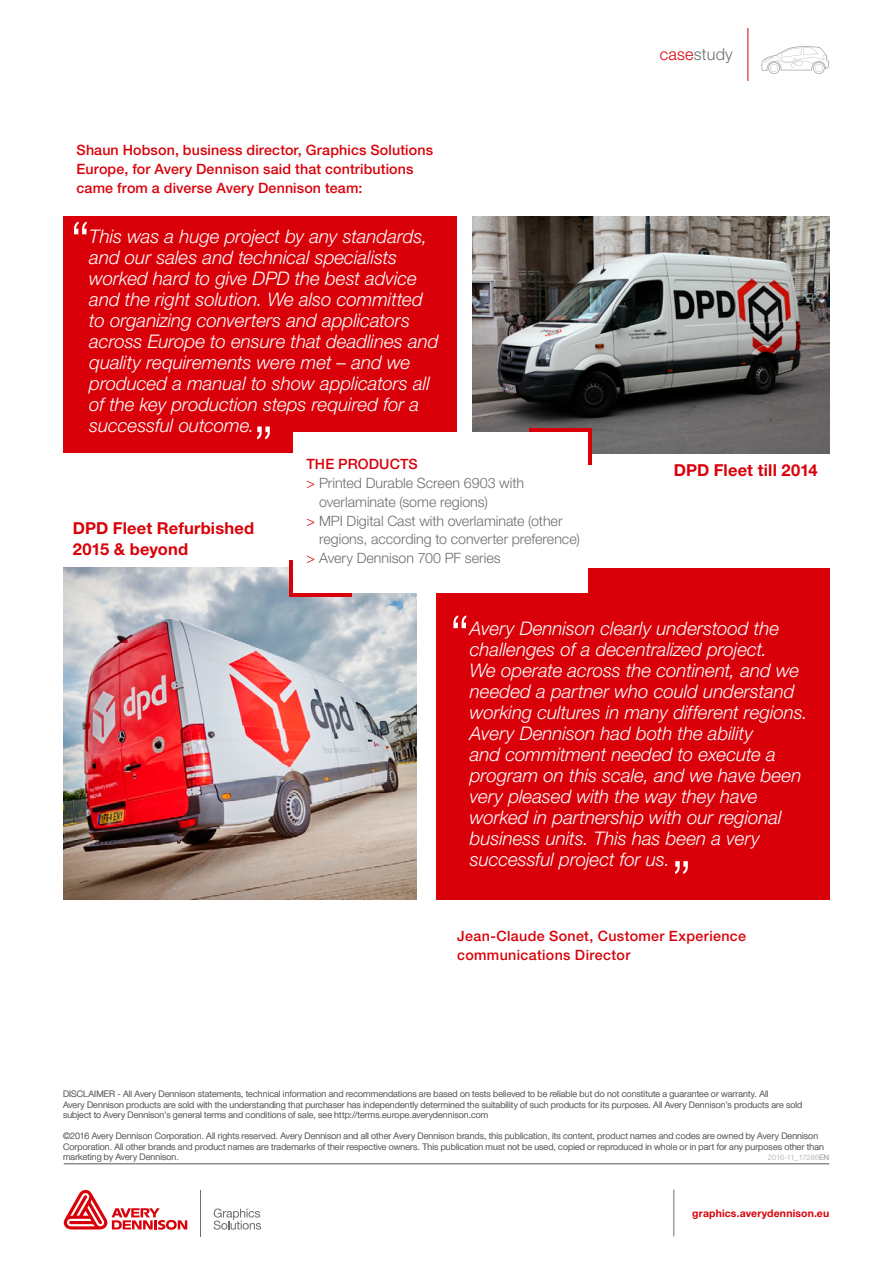
<style>
.page{position:relative;width:893px;height:1263px;background:#fff}
.page>*{position:absolute;margin:0;border:0;box-sizing:border-box;transform-origin:0 0}
.t1{font:italic 300 18.75px/21px "Helvetica Neue LT Std";letter-spacing:-.005em;color:#fff}
.t2{font:700 16.5px/21px "Helvetica Neue LT Std";letter-spacing:.01em;color:#da0009}
.t3{font:300 16.35px "Helvetica Neue LT Std";letter-spacing:.015em;color:#6e6e6e}
.t4{font:500 14.25px/18.8px "Helvetica Neue LT Std";letter-spacing:.01em;color:#da0009}
.t5{font:300 14.25px "Helvetica Neue LT Std";color:#6e6e6e}
.t6{font:700 10.5px "Helvetica Neue LT Std";letter-spacing:.015em;color:#da0009}
.t7{font:300 9px/10.5px "Helvetica Neue LT Std";letter-spacing:.015em;color:#6e6e6e}
.t8{font:300 7.5px "Helvetica Neue LT Std";letter-spacing:-.005em;color:#a7a7a8}
.s1{color:#da0009}
</style>
<div class="page">
<hr style="left:64px;top:1163px;width:765px;height:1px;background:#565655">
<hr style="left:674px;top:1189px;width:1px;height:47px;background:#6e6e6e">
<hr style="left:201px;top:1190px;width:1px;height:46px;background:#6e6e6e">
<svg style="left:64px;top:1189px;width:123px;height:41px"></svg>
<svg style="left:214px;top:1208px;width:47px;height:22px"></svg>
<hr style="left:748px;top:28px;width:1px;height:53px;background:#da0009">
<svg style="left:761px;top:46px;width:68px;height:28px"></svg>
<div style="left:436px;top:600px;width:393px;height:300px;background:#da0009"></div>
<div style="left:64px;top:217px;width:393px;height:236px;background:#da0009"></div>
<div style="left:436px;top:568px;width:393px;height:38px;background:#da0009"></div>
<img style="left:473px;top:217px;width:356px;height:236px">
<img style="left:64px;top:568px;width:353px;height:331px">
<div style="left:289px;top:561px;width:62px;height:36px;background:linear-gradient(to right,#da0009,#da0009)"></div>
<div style="left:530px;top:428px;width:62px;height:36px;background:#da0009"></div>
<div style="left:293px;top:432px;width:295px;height:160px;background:#fff"></div>
<svg style="left:453px;top:615px;width:13px;height:13px"></svg>
<svg style="left:675px;top:861px;width:13px;height:13px"></svg>
<svg style="left:257px;top:426px;width:13px;height:13px"></svg>
<svg style="left:74px;top:222px;width:13px;height:12px"></svg>
<h3 class="t4" style="left:77px;top:141px;width:358px">Shaun Hobson, business director, Graphics Solutions<br>Europe, for Avery Dennison said that contributions came from a diverse Avery Dennison team:</h3>
<p class="t1" style="left:89px;top:226px;width:351px">This was a huge project by any standards, and our sales and technical specialists worked hard to give DPD the best advice and the right solution. We also committed to organizing converters and applicators across Europe to ensure that deadlines and quality requirements were met – and we produced a manual to show applicators all of the key production steps required for a successful outcome.</p>
<h2 class="t2" style="left:73px;top:517px;width:183px">DPD Fleet Refurbished<br>2015 &amp; beyond</h2>
<h3 class="t4" style="left:306px;top:455px;width:113px">THE PRODUCTS</h3>
<h3 class="t5" style="left:306px;top:474px;width:219px"><span class="s1">&gt;</span> Printed Durable Screen 6903 with</h3>
<h3 class="t5" style="left:319px;top:493px;width:170px">overlaminate (some regions)</h3>
<h3 class="t5" style="left:306px;top:512px;width:258px"><span class="s1">&gt;</span> MPI Digital Cast with overlaminate (other</h3>
<h3 class="t5" style="left:319px;top:531px;width:262px">regions, according to converter preference)</h3>
<h3 class="t5" style="left:306px;top:549px;width:196px"><span class="s1">&gt;</span> Avery Dennison 700 PF series</h3>
<h3 class="t3" style="left:660px;top:44px;width:74px"><span class="s1">case</span>study</h3>
<h2 class="t2" style="left:674px;top:459px;width:145px">DPD Fleet till 2014</h2>
<p class="t1" style="left:470px;top:618px;width:339px">Avery Dennison clearly understood the challenges of a decentralized project.<br>We operate across the continent, and we needed a partner who could understand working cultures in many different regions.<br>Avery Dennison had both the ability<br>and commitment needed to execute a program on this scale, and we have been very pleased with the way they have worked in partnership with our regional business units. This has been a very successful project for us.</p>
<h3 class="t4" style="left:457px;top:927px;width:291px">Jean-Claude Sonet, Customer Experience communications Director</h3>
<p class="t7" style="left:63px;top:1089px;width:741px">DISCLAIMER - All Avery Dennison statements, technical information and recommendations are based on tests believed to be reliable but do not constitute a guarantee or warranty. All<br>Avery Dennison products are sold with the understanding that purchaser has independently determined the suitability of such products for its purposes. All Avery Dennison’s products are sold subject to Avery Dennison’s general terms and conditions of sale, see http://terms.europe.averydennison.com</p>
<p class="t7" style="left:63px;top:1131px;width:762px">©2016 Avery Dennison Corporation. All rights reserved. Avery Dennison and all other Avery Dennison brands, this publication, its content, product names and codes are owned by Avery Dennison<br>Corporation. All other brands and product names are trademarks of their respective owners. This publication must not be used, copied or reproduced in whole or in part for any purposes other than marketing by Avery Dennison.</p>
<p class="t8" style="left:768px;top:1153px;width:63px">2016-11_17286EN</p>
<p class="t6" style="left:692px;top:1207px;width:138px">graphics.averydennison.eu</p>
</div>
